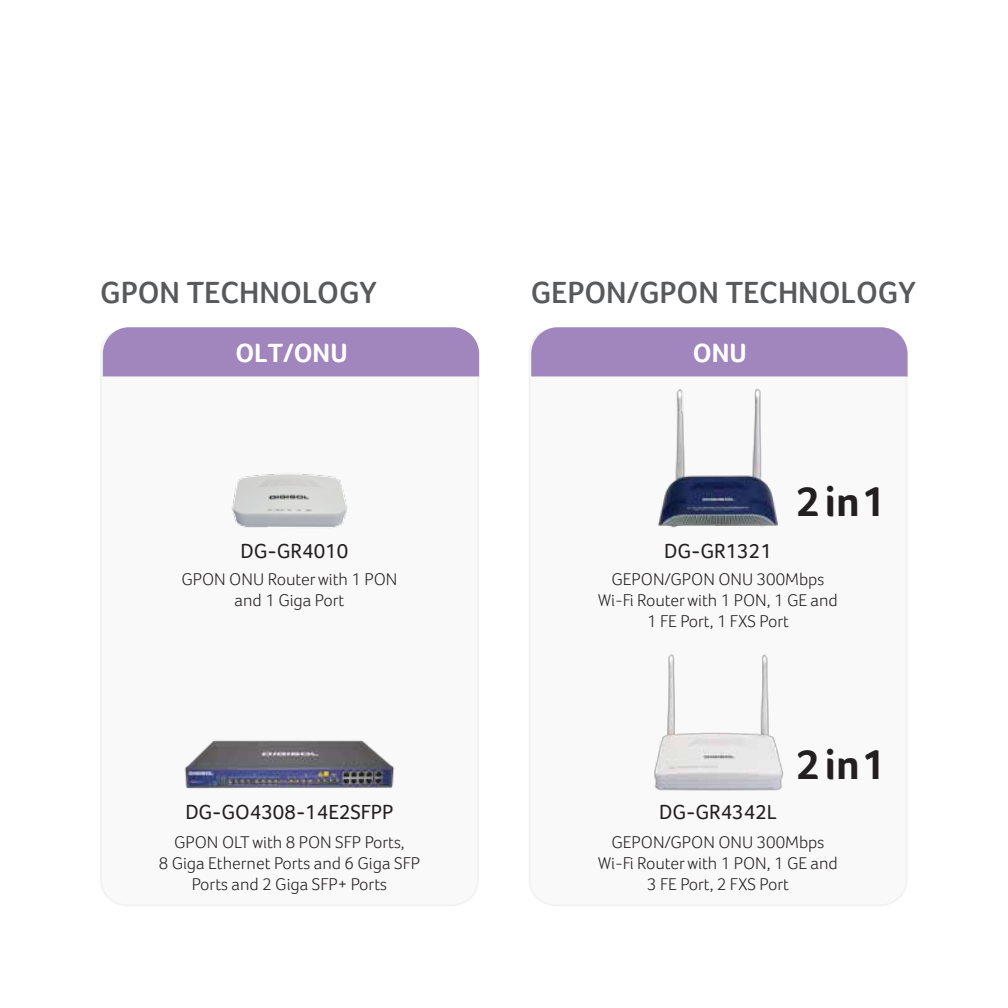
<style>
.page{position:relative;width:1008px;height:1008px;background:#fff}
.page>*{position:absolute;margin:0;border:0;box-sizing:border-box;transform-origin:0 0}
.t1{font:700 42.88px "Acer Foco";letter-spacing:.04em;color:#231f20}
.t2{font:600 31.5px "Acer Foco";color:#58595b}
.t3{font:700 27.12px "Acer Foco";color:#fff}
.t4{font:21px "Acer Foco";color:#231f20}
.t5{font:300 17.5px/21px "Acer Foco";color:#231f20;text-align:center}
</style>
<div class="page">
<div style="left:530px;top:328px;width:377px;height:577px;background:#f9f9f9;border-radius:26px"></div>
<div style="left:531px;top:327px;width:377px;height:49px;background:#a185bd"></div>
<div style="left:101px;top:328px;width:377px;height:577px;background:#f9f9f9;border-radius:26px"></div>
<div style="left:103px;top:327px;width:377px;height:49px;background:#a185bd"></div>
<img style="left:232px;top:474px;width:115px;height:54px">
<img style="left:184px;top:740px;width:211px;height:49px">
<img style="left:658px;top:389px;width:120px;height:139px">
<img style="left:654px;top:654px;width:130px;height:137px">
<h2 class="t2" style="left:100px;top:274px;width:278px">GPON TECHNOLOGY</h2>
<h2 class="t2" style="left:531px;top:274px;width:386px">GEPON/GPON TECHNOLOGY</h2>
<h3 class="t3" style="left:235px;top:337px;width:114px">OLT/ONU</h3>
<h3 class="t3" style="left:693px;top:337px;width:55px">ONU</h3>
<h1 class="t1" style="left:796px;top:476px;width:90px">2in1</h1>
<p class="t4" style="left:241px;top:539px;width:109px">DG-GR4010</p>
<p class="t5" style="left:181px;top:568px;width:218px">GPON ONU Router with 1 PON and 1 Giga Port</p>
<p class="t4" style="left:185px;top:800px;width:210px">DG-GO4308-14E2SFPP</p>
<p class="t5" style="left:159px;top:832px;width:263px">GPON OLT with 8 PON SFP Ports,<br>8 Giga Ethernet Ports and 6 Giga SFP<br>Ports and 2 Giga SFP+ Ports</p>
<p class="t4" style="left:664px;top:539px;width:109px">DG-GR1321</p>
<p class="t5" style="left:598px;top:568px;width:241px">GEPON/GPON ONU 300Mbps<br>Wi-Fi Router with 1 PON, 1 GE and<br>1 FE Port, 1 FXS Port</p>
<h1 class="t1" style="left:796px;top:739px;width:90px">2in1</h1>
<p class="t4" style="left:659px;top:800px;width:119px">DG-GR4342L</p>
<p class="t5" style="left:598px;top:832px;width:241px">GEPON/GPON ONU 300Mbps<br>Wi-Fi Router with 1 PON, 1 GE and<br>3 FE Port, 2 FXS Port</p>
</div>
